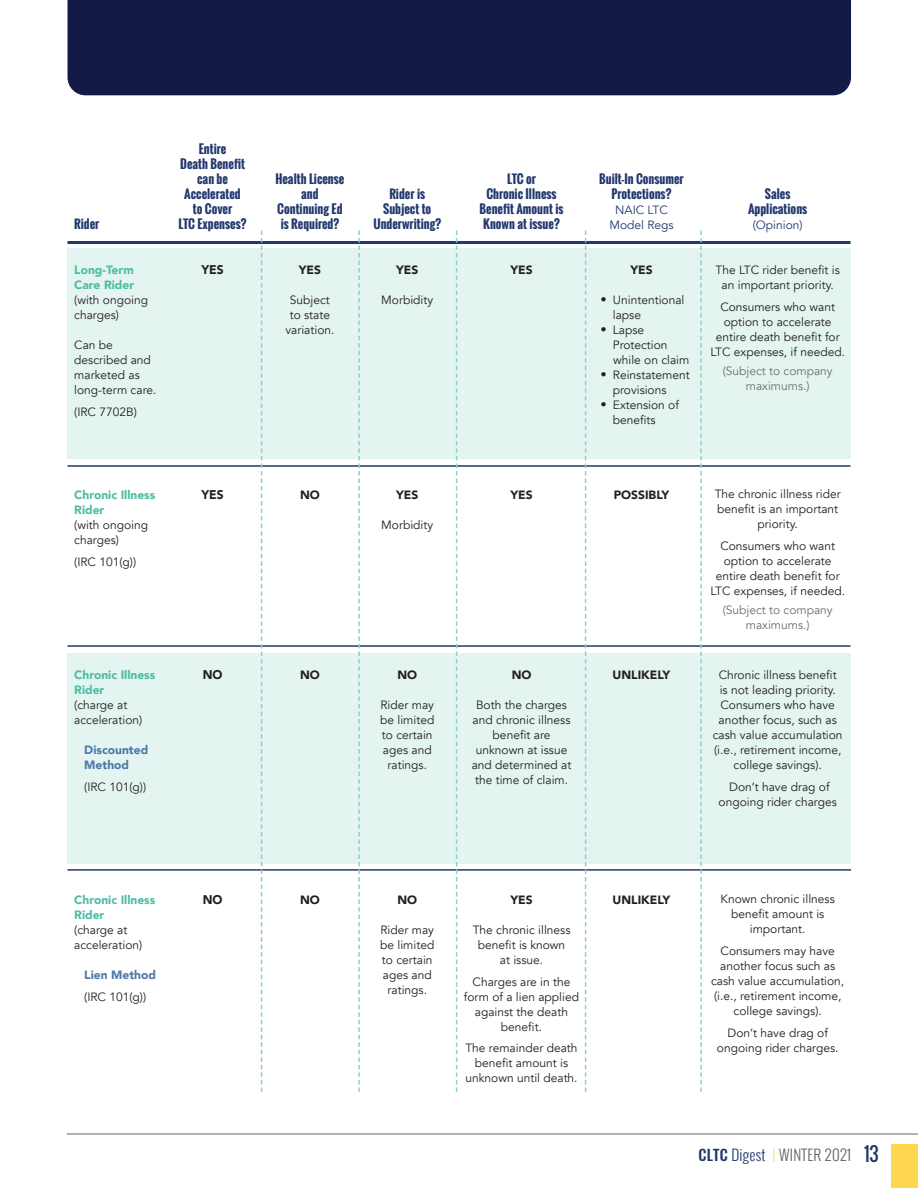
<style>
.page{position:relative;width:918px;height:1188px;background:#fff}
.page>*{position:absolute;margin:0;border:0;box-sizing:border-box;transform-origin:0 0}
.t1{font:300 15px "Oswald";letter-spacing:.02em;color:#636467}
.t2{font:900 12.6px "Avenir";color:#231f20;scale:.95 1}
.t3{font:12px/15px "Avenir";color:#231f20;text-align:center}
.t4{font:700 12px/15px "Oswald";color:#21376d;text-align:center}
.t5{font:900 12px/15px "Avenir";color:#4ebca4}
.t6{font:900 12px "Avenir";color:#231f20}
.t7{font:12px/15px "Avenir";color:#6d6e71;text-align:center}
.t8{font:900 12px "Avenir";color:#4e78ac}
.t9{font:12px "Avenir";color:#21376d}
.s1{font-weight:900;color:#4ebca4}
.s2{font-weight:500;color:#21376d}
.s3{color:#21376d}
.s4{color:#ffd74f}
.s5{font-weight:400;font-size:18.9px;color:#21376d}
</style>
<div class="page">
<hr style="left:67px;top:1134px;width:851px;height:1px;background:#636467">
<div style="left:891px;top:1144px;width:27px;height:44px;background:#ffd74f"></div>
<div style="left:68px;top:653px;width:783px;height:211px;background:#e4f5f1"></div>
<div style="left:68px;top:248px;width:783px;height:211px;background:#e4f5f1"></div>
<hr style="left:68px;top:241px;width:782px;height:3px;background:#21376d">
<hr style="left:68px;top:465px;width:782px;height:2px;background:#21376d">
<hr style="left:68px;top:645px;width:782px;height:2px;background:#21376d">
<hr style="left:68px;top:869px;width:783px;height:2px;background:#21376d">
<svg style="left:261px;top:230px;width:1px;height:862px"></svg>
<svg style="left:358px;top:230px;width:2px;height:862px"></svg>
<svg style="left:456px;top:230px;width:1px;height:862px"></svg>
<svg style="left:585px;top:230px;width:1px;height:862px"></svg>
<svg style="left:700px;top:230px;width:2px;height:862px"></svg>
<div style="left:68px;top:0;width:783px;height:95px;background:#141a46"></div>
<p class="t4" style="left:74px;top:216px;width:27px">Rider</p>
<p class="t3" style="left:74px;top:262px;width:75px;text-align:left"><span class="s1">Long-Term<br>Care Rider </span>(with ongoing charges)</p>
<p class="t3" style="left:74px;top:337px;width:84px;text-align:left">Can be described and marketed as long-term care.</p>
<p class="t3" style="left:74px;top:405px;width:64px">(IRC 7702B)</p>
<p class="t4" style="left:199px;top:141px;width:29px">Entire</p>
<p class="t4" style="left:180px;top:156px;width:66px">Death Benefit can be</p>
<p class="t4" style="left:184px;top:186px;width:58px">Accelerated</p>
<p class="t4" style="left:193px;top:201px;width:41px">to Cover</p>
<p class="t4" style="left:179px;top:216px;width:70px">LTC Expenses?</p>
<p class="t2" style="left:201px;top:259px;width:25px">YES</p>
<p class="t5" style="left:74px;top:487px;width:83px">Chronic Illness</p>
<p class="t5" style="left:74px;top:502px;width:32px">Rider</p>
<p class="t3" style="left:74px;top:517px;width:75px;text-align:left">(with ongoing charges)</p>
<p class="t3" style="left:74px;top:555px;width:63px">(IRC 101(g))</p>
<p class="t2" style="left:201px;top:484px;width:25px">YES</p>
<p class="t4" style="left:275px;top:171px;width:71px">Health License</p>
<p class="t4" style="left:301px;top:186px;width:19px">and</p>
<p class="t4" style="left:277px;top:201px;width:67px">Continuing Ed</p>
<p class="t4" style="left:281px;top:216px;width:60px">is Required?</p>
<p class="t6" style="left:299px;top:259px;width:24px">YES</p>
<p class="t3" style="left:290px;top:292px;width:41px">Subject</p>
<p class="t3" style="left:290px;top:307px;width:42px">to state</p>
<p class="t3" style="left:285px;top:322px;width:51px">variation.</p>
<p class="t6" style="left:300px;top:484px;width:21px">NO</p>
<p class="t4" style="left:389px;top:186px;width:37px">Rider is</p>
<p class="t4" style="left:383px;top:201px;width:50px">Subject to</p>
<p class="t4" style="left:373px;top:216px;width:69px">Underwriting?</p>
<p class="t6" style="left:396px;top:259px;width:24px">YES</p>
<p class="t3" style="left:381px;top:292px;width:53px">Morbidity</p>
<p class="t6" style="left:396px;top:484px;width:24px">YES</p>
<p class="t3" style="left:381px;top:517px;width:53px">Morbidity</p>
<p class="t5" style="left:74px;top:667px;width:83px">Chronic Illness<br>Rider</p>
<p class="t3" style="left:74px;top:697px;width:70px;text-align:left">(charge at acceleration)</p>
<p class="t8" style="left:84px;top:739px;width:65px">Discounted</p>
<p class="t8" style="left:84px;top:754px;width:46px">Method</p>
<p class="t3" style="left:84px;top:780px;width:63px">(IRC 101(g))</p>
<p class="t2" style="left:203px;top:664px;width:22px">NO</p>
<p class="t6" style="left:300px;top:664px;width:21px">NO</p>
<p class="t6" style="left:397px;top:664px;width:21px">NO</p>
<p class="t3" style="left:381px;top:697px;width:55px">Rider may</p>
<p class="t3" style="left:380px;top:712px;width:56px">be limited</p>
<p class="t3" style="left:382px;top:727px;width:52px">to certain</p>
<p class="t3" style="left:383px;top:742px;width:50px">ages and ratings.</p>
<p class="t4" style="left:507px;top:171px;width:30px">LTC or</p>
<p class="t4" style="left:486px;top:186px;width:72px">Chronic Illness</p>
<p class="t4" style="left:480px;top:201px;width:86px">Benefit Amount is<br>Known at issue?</p>
<p class="t6" style="left:510px;top:259px;width:24px">YES</p>
<p class="t4" style="left:599px;top:171px;width:86px">Built-In Consumer<br>Protections?</p>
<p class="t9" style="left:615px;top:203px;width:54px">NAIC LTC</p>
<p class="t9" style="left:609px;top:218px;width:66px">Model Regs</p>
<p class="t6" style="left:630px;top:259px;width:24px">YES</p>
<p class="t3" style="left:601px;top:292px;width:85px">● Unintentional</p>
<p class="t3" style="left:613px;top:307px;width:30px">lapse</p>
<p class="t3" style="left:601px;top:322px;width:45px">● Lapse</p>
<p class="t3" style="left:613px;top:337px;width:56px">Protection</p>
<p class="t3" style="left:613px;top:352px;width:78px">while on claim</p>
<p class="t3" style="left:601px;top:367px;width:91px">● Reinstatement</p>
<p class="t3" style="left:613px;top:382px;width:55px">provisions</p>
<p class="t3" style="left:601px;top:397px;width:80px">● Extension of</p>
<p class="t3" style="left:613px;top:412px;width:44px">benefits</p>
<p class="t4" style="left:765px;top:186px;width:27px">Sales</p>
<p class="t4" style="left:748px;top:201px;width:61px">Applications</p>
<p class="t9" style="left:753px;top:218px;width:51px">(Opinion)</p>
<p class="t3" style="left:715px;top:262px;width:126px">The LTC rider benefit is an important priority.</p>
<p class="t3" style="left:710px;top:299px;width:136px">Consumers who want option to accelerate entire death benefit for<br>LTC expenses, if needed.</p>
<p class="t7" style="left:723px;top:364px;width:112px">(Subject to company maximums.)</p>
<p class="t6" style="left:510px;top:484px;width:24px">YES</p>
<p class="t6" style="left:512px;top:664px;width:21px">NO</p>
<p class="t3" style="left:473px;top:697px;width:99px">Both the charges and chronic illness benefit are</p>
<p class="t3" style="left:472px;top:742px;width:101px">unknown at issue and determined at the time of claim.</p>
<p class="t6" style="left:614px;top:484px;width:57px">POSSIBLY</p>
<p class="t6" style="left:613px;top:664px;width:59px">UNLIKELY</p>
<p class="t3" style="left:715px;top:487px;width:127px">The chronic illness rider benefit is an important priority.</p>
<p class="t3" style="left:710px;top:538px;width:136px">Consumers who want option to accelerate entire death benefit for<br>LTC expenses, if needed.</p>
<p class="t7" style="left:723px;top:603px;width:112px">(Subject to company maximums.)</p>
<p class="t3" style="left:719px;top:667px;width:119px;text-align:left">Chronic illness benefit is not leading priority.</p>
<p class="t3" style="left:713px;top:697px;width:131px">Consumers who have another focus, such as cash value accumulation</p>
<p class="t3" style="left:714px;top:742px;width:129px">(i.e., retirement income, college savings).</p>
<p class="t3" style="left:719px;top:779px;width:120px">Don’t have drag of ongoing rider charges</p>
<p class="t5" style="left:74px;top:892px;width:83px">Chronic Illness</p>
<p class="t5" style="left:74px;top:907px;width:32px">Rider</p>
<p class="t3" style="left:74px;top:922px;width:70px;text-align:left">(charge at acceleration)</p>
<p class="t8" style="left:84px;top:964px;width:73px">Lien Method</p>
<p class="t3" style="left:84px;top:990px;width:63px">(IRC 101(g))</p>
<p class="t2" style="left:203px;top:889px;width:22px">NO</p>
<p class="t6" style="left:300px;top:889px;width:21px">NO</p>
<p class="t6" style="left:397px;top:889px;width:21px">NO</p>
<p class="t3" style="left:381px;top:922px;width:55px">Rider may</p>
<p class="t3" style="left:380px;top:937px;width:56px">be limited</p>
<p class="t3" style="left:382px;top:952px;width:52px">to certain</p>
<p class="t3" style="left:383px;top:967px;width:50px">ages and ratings.</p>
<p class="t6" style="left:510px;top:889px;width:24px">YES</p>
<p class="t3" style="left:473px;top:922px;width:99px">The chronic illness benefit is known at issue.</p>
<p class="t3" style="left:464px;top:974px;width:117px">Charges are in the form of a lien applied against the death benefit.</p>
<p class="t3" style="left:465px;top:1041px;width:114px">The remainder death benefit amount is unknown until death.</p>
<p class="t6" style="left:613px;top:889px;width:59px">UNLIKELY</p>
<p class="t3" style="left:721px;top:892px;width:116px">Known chronic illness benefit amount is important.</p>
<p class="t3" style="left:711px;top:943px;width:135px">Consumers may have another focus such as cash value accumulation, (i.e., retirement income, college savings).</p>
<p class="t3" style="left:717px;top:1025px;width:123px">Don’t have drag of ongoing rider charges.</p>
<p class="t1" style="left:699px;top:1143px;width:182px"><span class="s2">CLTC</span> <span class="s3">Digest</span> <span class="s4">|</span> WINTER 2021 <span class="s5">13</span></p>
</div>
